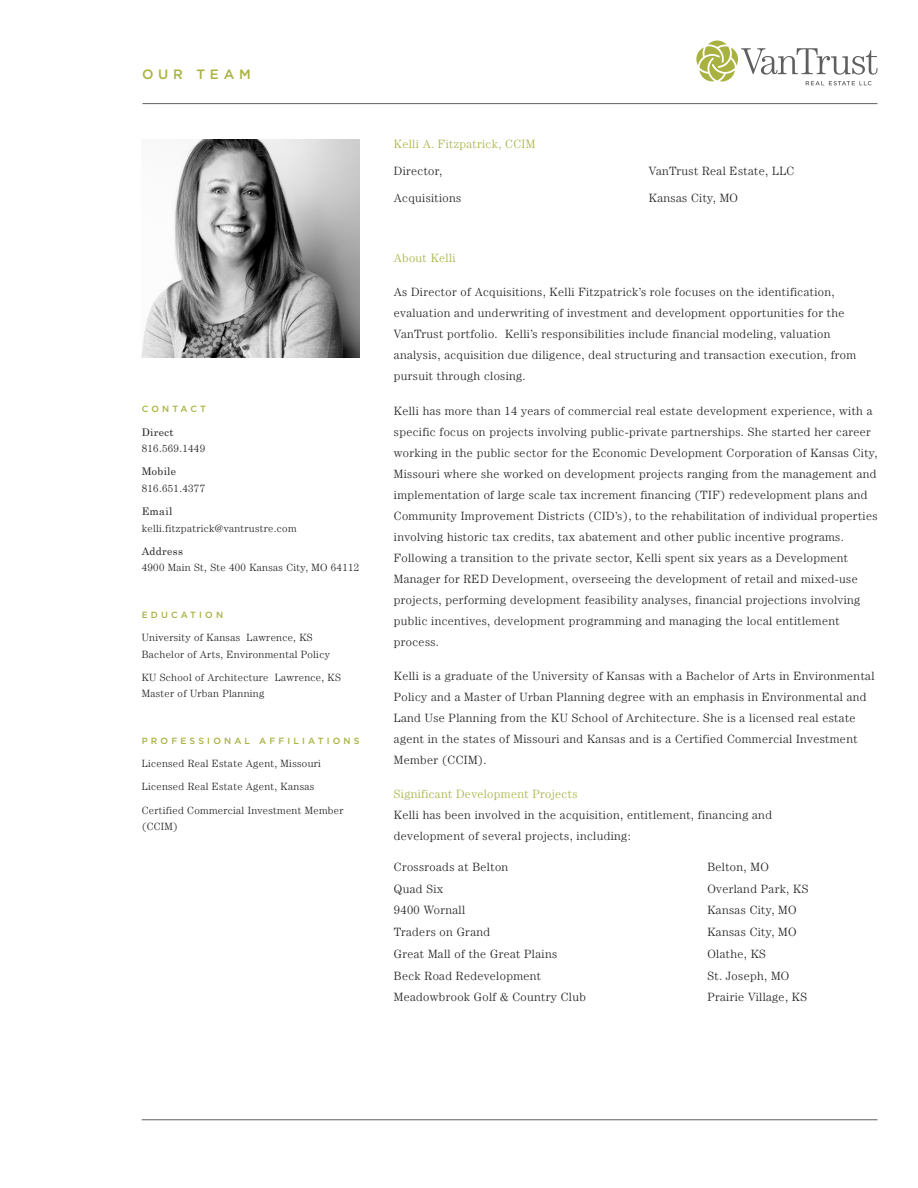
<style>
.page{position:relative;width:918px;height:1188px;background:#fff}
.page>*{position:absolute;margin:0;border:0;box-sizing:border-box;transform-origin:0 0}
.t1{font:500 13.5px "Gotham";letter-spacing:.35em;color:#a9b241}
.t2{font:300 12px/21px "Century";letter-spacing:.03em;color:#231f20}
.t3{font:300 12px "Century";letter-spacing:.03em;color:#a9b241}
.t4{font:300 10.5px/16.5px "Century";letter-spacing:.03em;color:#231f20}
.t5{font:500 9px "Gotham";letter-spacing:.35em;color:#a9b241}
.s1{font-weight:400}
</style>
<div class="page">
<img style="left:142px;top:140px;width:217px;height:217px">
<hr style="left:142px;top:103px;width:736px;height:1px;background:#5f5f62">
<svg style="left:696px;top:40px;width:181px;height:45px"></svg>
<hr style="left:142px;top:1120px;width:736px;height:1px;background:#5f5f62">
<p class="t1" style="left:142px;top:65px;width:110px">OUR TEAM</p>
<p class="t5" style="left:142px;top:403px;width:66px">CONTACT</p>
<p class="t4" style="left:142px;top:424px;width:65px"><span class="s1">Direct<br></span>816.569.1449</p>
<p class="t4" style="left:142px;top:463px;width:65px"><span class="s1">Mobile<br></span>816.651.4377</p>
<p class="t4" style="left:142px;top:503px;width:156px"><span class="s1">Email </span>kelli.fitzpatrick@vantrustre.com</p>
<p class="t4" style="left:142px;top:543px;width:219px"><span class="s1">Address<br></span>4900 Main St, Ste 400 Kansas City, MO 64112</p>
<p class="t5" style="left:142px;top:609px;width:83px">EDUCATION</p>
<p class="t4" style="left:142px;top:629px;width:190px">University of Kansas Lawrence, KS<br>Bachelor of Arts, Environmental Policy</p>
<p class="t4" style="left:142px;top:669px;width:201px">KU School of Architecture Lawrence, KS<br>Master of Urban Planning</p>
<p class="t5" style="left:142px;top:735px;width:219px">PROFESSIONAL AFFILIATIONS</p>
<p class="t4" style="left:142px;top:755px;width:181px">Licensed Real Estate Agent, Missouri</p>
<p class="t4" style="left:142px;top:778px;width:174px">Licensed Real Estate Agent, Kansas</p>
<p class="t4" style="left:142px;top:802px;width:203px">Certified Commercial Investment Member (CCIM)</p>
<p class="t3" style="left:394px;top:137px;width:143px">Kelli A. Fitzpatrick, CCIM</p>
<p class="t2" style="left:394px;top:160px;width:50px">Director,</p>
<p class="t2" style="left:394px;top:187px;width:69px">Acquisitions</p>
<p class="t2" style="left:649px;top:160px;width:147px">VanTrust Real Estate, LLC</p>
<p class="t2" style="left:649px;top:187px;width:91px">Kansas City, MO</p>
<p class="t3" style="left:394px;top:251px;width:63px">About Kelli</p>
<p class="t2" style="left:394px;top:281px;width:464px">As Director of Acquisitions, Kelli Fitzpatrick’s role focuses on the identification, evaluation and underwriting of investment and development opportunities for the VanTrust portfolio. Kelli’s responsibilities include financial modeling, valuation analysis, acquisition due diligence, deal structuring and transaction execution, from pursuit through closing.</p>
<p class="t2" style="left:394px;top:400px;width:485px">Kelli has more than 14 years of commercial real estate development experience, with a specific focus on projects involving public-private partnerships. She started her career working in the public sector for the Economic Development Corporation of Kansas City, Missouri where she worked on development projects ranging from the management and implementation of large scale tax increment financing (TIF) redevelopment plans and Community Improvement Districts (CID’s), to the rehabilitation of individual properties involving historic tax credits, tax abatement and other public incentive programs.<br>Following a transition to the private sector, Kelli spent six years as a Development Manager for RED Development, overseeing the development of retail and mixed-use projects, performing development feasibility analyses, financial projections involving public incentives, development programming and managing the local entitlement process.</p>
<p class="t2" style="left:394px;top:665px;width:482px">Kelli is a graduate of the University of Kansas with a Bachelor of Arts in Environmental Policy and a Master of Urban Planning degree with an emphasis in Environmental and Land Use Planning from the KU School of Architecture. She is a licensed real estate agent in the states of Missouri and Kansas and is a Certified Commercial Investment Member (CCIM).</p>
<p class="t3" style="left:394px;top:787px;width:185px">Significant Development Projects</p>
<p class="t2" style="left:394px;top:805px;width:380px">Kelli has been involved in the acquisition, entitlement, financing and development of several projects, including:</p>
<p class="t2" style="left:394px;top:856px;width:116px">Crossroads at Belton</p>
<p class="t2" style="left:707px;top:856px;width:63px">Belton, MO</p>
<p class="t2" style="left:394px;top:878px;width:51px">Quad Six</p>
<p class="t2" style="left:707px;top:878px;width:103px">Overland Park, KS</p>
<p class="t2" style="left:394px;top:900px;width:73px">9400 Wornall</p>
<p class="t2" style="left:707px;top:900px;width:91px">Kansas City, MO</p>
<p class="t2" style="left:394px;top:921px;width:98px">Traders on Grand</p>
<p class="t2" style="left:707px;top:921px;width:91px">Kansas City, MO</p>
<p class="t2" style="left:394px;top:943px;width:165px">Great Mall of the Great Plains</p>
<p class="t2" style="left:707px;top:943px;width:60px">Olathe, KS</p>
<p class="t2" style="left:394px;top:965px;width:149px">Beck Road Redevelopment</p>
<p class="t2" style="left:707px;top:965px;width:84px">St. Joseph, MO</p>
<p class="t2" style="left:394px;top:987px;width:193px">Meadowbrook Golf &amp; Country Club</p>
<p class="t2" style="left:707px;top:987px;width:101px">Prairie Village, KS</p>
</div>
